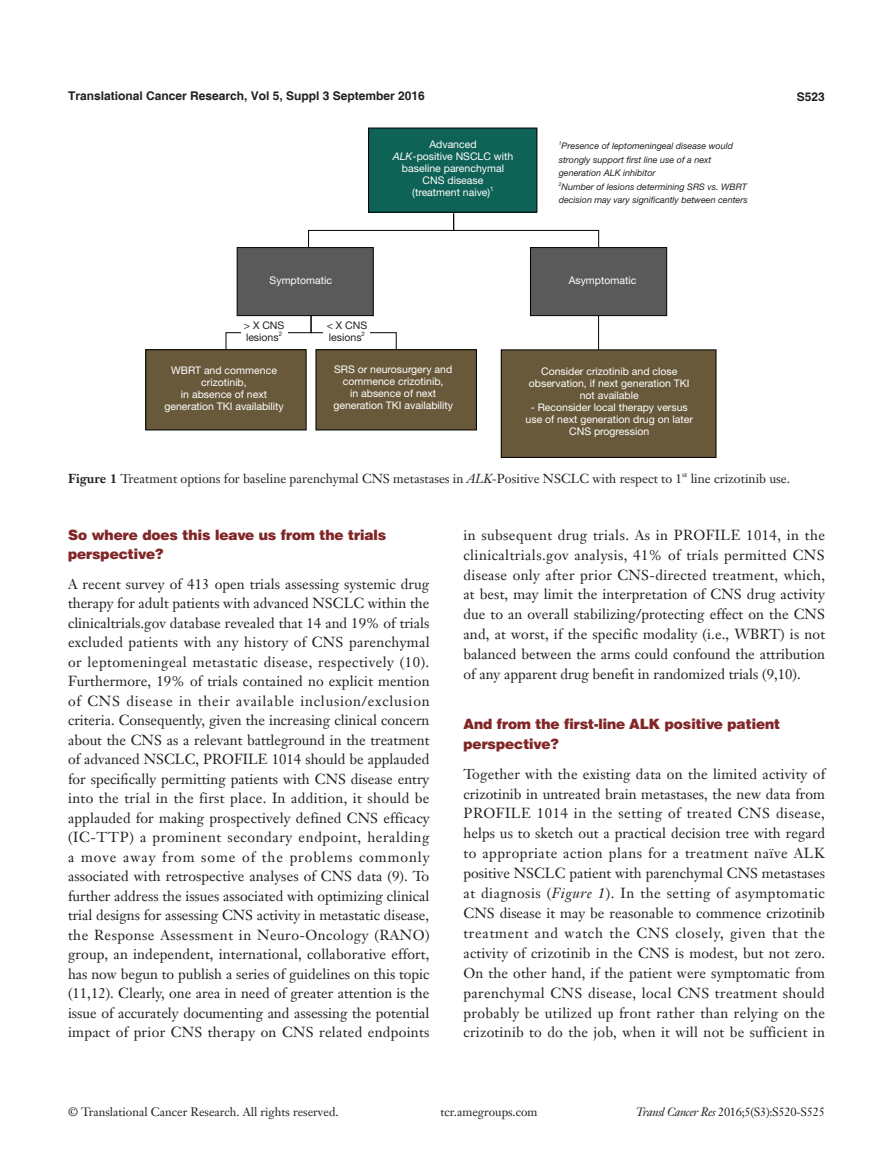
<style>
.page{position:relative;width:893px;height:1170px;background:#fff}
.page>*{position:absolute;margin:0;border:0;box-sizing:border-box;transform-origin:0 0}
.t1{font:14.25px/19.5px "Janson Text LT";letter-spacing:.02em;color:#231f20;text-align:justify}
.一级标题-6_5{font:900 14.25px/19.5px "Helvetica";color:#812627}
.t2{font:12.75px "Janson Text LT";color:#231f20}
.t3{font:12px "Janson Text LT";color:#231f20}
.t4{font:700 12px "Helvetica";color:#231f20}
.t5{font:12px "Janson Text LT";letter-spacing:-.03em;color:#231f20}
.t6{font:10.5px/12px "Helvetica Neue LT Pro";color:#fff;text-align:center}
.t7{font:10.5px/12px "Helvetica Neue LT Pro";color:#231f20}
.t8{font:italic 9px/13.5px "Helvetica Neue LT Pro";color:#231f20}
.t9{font:7.5px "Janson Text LT";color:#231f20}
.t10{font:6.15px "Helvetica Neue LT Pro";color:#231f20}
.t11{font:6.15px "Helvetica Neue LT Pro";color:#fff}
.t12{font:italic 5.25px "Helvetica Neue LT Pro";color:#231f20}
.s1{font-style:italic}
.s2{font-weight:700}
</style>
<div class="page">
<div style="left:369px;top:128px;width:168px;height:84px;background:#0f6256"></div>
<div style="left:368px;top:128px;width:169px;height:85px;border:1px solid #000"></div>
<div style="left:237px;top:247px;width:137px;height:69px;background:#5a5a5a;border:1px solid #000"></div>
<div style="left:146px;top:350px;width:160px;height:80px;background:#69593b"></div>
<div style="left:145px;top:349px;width:162px;height:81px;border:1px solid #000"></div>
<div style="left:316px;top:350px;width:160px;height:80px;background:#69593b"></div>
<div style="left:316px;top:349px;width:161px;height:81px;border:1px solid #000"></div>
<svg style="left:225px;top:315px;width:172px;height:35px"></svg>
<div style="left:530px;top:247px;width:137px;height:69px;background:#5a5a5a;border:1px solid #000"></div>
<svg style="left:308px;top:213px;width:291px;height:35px"></svg>
<div style="left:501px;top:350px;width:215px;height:107px;background:#69593b"></div>
<div style="left:501px;top:349px;width:215px;height:108px;border:1px solid #000"></div>
<hr style="left:598px;top:315px;width:1px;height:35px;background:#000">
<div style="left:241px;top:320px;width:46px;height:23px;background:#fff"></div>
<div style="left:324px;top:320px;width:46px;height:23px;background:#fff"></div>
<p class="t4" style="left:68px;top:88px;width:358px">Translational Cancer Research, Vol 5, Suppl 3 September 2016</p>
<p class="t4" style="left:797px;top:89px;width:29px">S523</p>
<p class="t6" style="left:429px;top:138px;width:49px">Advanced</p>
<p class="t6" style="left:393px;top:150px;width:122px"><span class="s1">ALK</span>-positive NSCLC with</p>
<p class="t6" style="left:402px;top:162px;width:104px">baseline parenchymal</p>
<p class="t6" style="left:423px;top:174px;width:62px">CNS disease</p>
<p class="t6" style="left:412px;top:186px;width:79px">(treatment naive)</p>
<p class="t11" style="left:490px;top:185px;width:5px">1</p>
<p class="t12" style="left:559px;top:140px;width:4px">1</p>
<p class="t8" style="left:559px;top:139px;width:176px;text-indent:3px">Presence of leptomeningeal disease would strongly support first line use of a next generation ALK inhibitor</p>
<p class="t12" style="left:559px;top:180px;width:4px">2</p>
<p class="t8" style="left:559px;top:180px;width:190px;text-align:center">Number of lesions determining SRS vs. WBRT decision may vary significantly between centers</p>
<p class="t6" style="left:270px;top:274px;width:64px">Symptomatic</p>
<p class="t6" style="left:569px;top:274px;width:69px">Asymptomatic</p>
<p class="t7" style="left:244px;top:319px;width:42px">&gt; X CNS lesions</p>
<p class="t10" style="left:279px;top:330px;width:5px">2</p>
<p class="t7" style="left:327px;top:319px;width:42px">&lt; X CNS lesions</p>
<p class="t10" style="left:362px;top:330px;width:5px">2</p>
<p class="t6" style="left:171px;top:364px;width:107px">WBRT and commence crizotinib,</p>
<p class="t6" style="left:165px;top:388px;width:121px">in absence of next generation TKI availability</p>
<p class="t6" style="left:333px;top:363px;width:121px">SRS or neurosurgery and commence crizotinib,<br>in absence of next generation TKI availability</p>
<p class="t6" style="left:529px;top:365px;width:162px">Consider crizotinib and close observation, if next generation TKI not available</p>
<p class="t6" style="left:526px;top:401px;width:169px">- Reconsider local therapy versus use of next generation drug on later<br>CNS progression</p>
<p class="t2" style="left:68px;top:470px;width:616px"><span class="s2">Figure 1</span> Treatment options for baseline parenchymal CNS metastases in <span class="s1">ALK</span>-Positive NSCLC with respect to 1</p>
<p class="t9" style="left:682px;top:469px;width:7px">st</p>
<p class="t2" style="left:691px;top:470px;width:101px">line crizotinib use.</p>
<p class="一级标题-6_5" style="left:68px;top:524px;width:320px">So where does this leave us from the trials perspective?</p>
<p class="t1" style="left:68px;top:573px;width:363px">A recent survey of 413 open trials assessing systemic drug therapy for adult patients with advanced NSCLC within the clinicaltrials.gov database revealed that 14 and 19% of trials excluded patients with any history of CNS parenchymal or leptomeningeal metastatic disease, respectively (10).<br>Furthermore, 19% of trials contained no explicit mention of CNS disease in their available inclusion/exclusion criteria. Consequently, given the increasing clinical concern about the CNS as a relevant battleground in the treatment of advanced NSCLC, PROFILE 1014 should be applauded for specifically permitting patients with CNS disease entry into the trial in the first place. In addition, it should be applauded for making prospectively defined CNS efficacy (IC-TTP) a prominent secondary endpoint, heralding a move away from some of the problems commonly associated with retrospective analyses of CNS data (9). To further address the issues associated with optimizing clinical trial designs for assessing CNS activity in metastatic disease, the Response Assessment in Neuro-Oncology (RANO) group, an independent, international, collaborative effort, has now begun to publish a series of guidelines on this topic (11,12). Clearly, one area in need of greater attention is the issue of accurately documenting and assessing the potential impact of prior CNS therapy on CNS related endpoints</p>
<p class="t1" style="left:463px;top:524px;width:363px;line-height:20px">in subsequent drug trials. As in PROFILE 1014, in the clinicaltrials.gov analysis, 41% of trials permitted CNS disease only after prior CNS-directed treatment, which, at best, may limit the interpretation of CNS drug activity due to an overall stabilizing/protecting effect on the CNS and, at worst, if the specific modality (i.e., WBRT) is not balanced between the arms could confound the attribution of any apparent drug benefit in randomized trials (9,10).</p>
<p class="一级标题-6_5" style="left:463px;top:713px;width:318px;line-height:20px">And from the first-line ALK positive patient perspective?</p>
<p class="t1" style="left:463px;top:763px;width:363px;line-height:20px">Together with the existing data on the limited activity of crizotinib in untreated brain metastases, the new data from PROFILE 1014 in the setting of treated CNS disease, helps us to sketch out a practical decision tree with regard to appropriate action plans for a treatment naïve ALK positive NSCLC patient with parenchymal CNS metastases at diagnosis (<span class="s1">Figure 1</span>). In the setting of asymptomatic CNS disease it may be reasonable to commence crizotinib treatment and watch the CNS closely, given that the activity of crizotinib in the CNS is modest, but not zero.<br>On the other hand, if the patient were symptomatic from parenchymal CNS disease, local CNS treatment should probably be utilized up front rather than relying on the crizotinib to do the job, when it will not be sufficient in</p>
<p class="t3" style="left:68px;top:1104px;width:272px">© Translational Cancer Research. All rights reserved.</p>
<p class="t3" style="left:441px;top:1104px;width:98px">tcr.amegroups.com</p>
<p class="t5" style="left:636px;top:1104px;width:190px"><span class="s1">Transl Cancer Res</span> 2016;5(S3):S520-S525</p>
</div>
